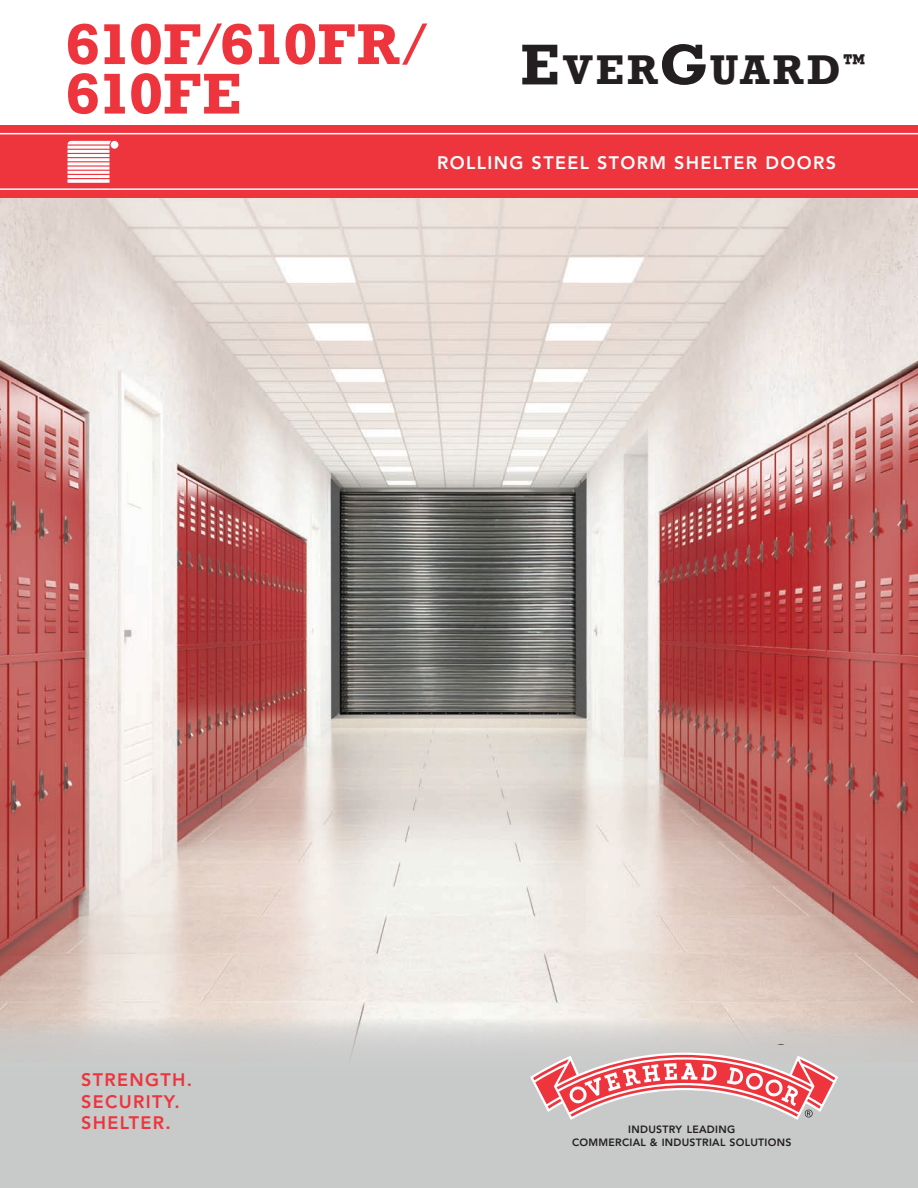
<style>
.page{position:relative;width:918px;height:1188px;background:#fff}
.page>*{position:absolute;margin:0;border:0;box-sizing:border-box;transform-origin:0 0}
.t1{font:700 54px/49.5px "Rockwell";letter-spacing:-.045em;color:#ee343d}
.t2{font:700 39px "Rockwell";letter-spacing:.085em;color:#231f20}
.t3{font:800 18px "Avenir LT Std";letter-spacing:.075em;color:#fff}
.t4{font:800 18px/21.6px "Avenir LT Std";letter-spacing:.075em;color:#ee343d}
.t5{font:800 10.5px/13.5px "Avenir LT Std";letter-spacing:.025em;color:#231f20;text-align:center}
.s1{font-weight:400}
.s2{font-size:54px}
</style>
<div class="page">
<img style="left:0;top:197px;width:918px;height:822px">
<div style="left:0;top:125px;width:918px;height:72px;background:#ee343d"></div>
<hr style="left:0;top:188px;width:918px;height:2px;background:#fff">
<hr style="left:0;top:133px;width:918px;height:1px;background:#fff">
<svg style="left:68px;top:141px;width:43px;height:42px;background:#fac6c8"></svg>
<div style="left:111px;top:141px;width:7px;height:8px;background:#fff;border-radius:50%"></div>
<div style="left:0;top:1019px;width:918px;height:169px;background:#c8c9c9"></div>
<svg style="left:530px;top:1053px;width:308px;height:67px"></svg>
<h1 class="t1" style="left:66px;top:19px;width:363px">610F<span class="s1">/</span>610FR<span class="s1">/<br></span>610FE</h1>
<h2 class="t2" style="left:520px;top:45px;width:347px"><span class="s2">E</span>VER<span class="s2">G</span>UARD<sup>™</sup></h2>
<h3 class="t3" style="left:437px;top:153px;width:400px">ROLLING STEEL STORM SHELTER DOORS</h3>
<h3 class="t4" style="left:81px;top:1069px;width:113px">STRENGTH.<br>SECURITY.<br>SHELTER.</h3>
<p class="t5" style="left:572px;top:1122px;width:221px">INDUSTRY LEADING<br>COMMERCIAL &amp; INDUSTRIAL SOLUTIONS</p>
</div>
